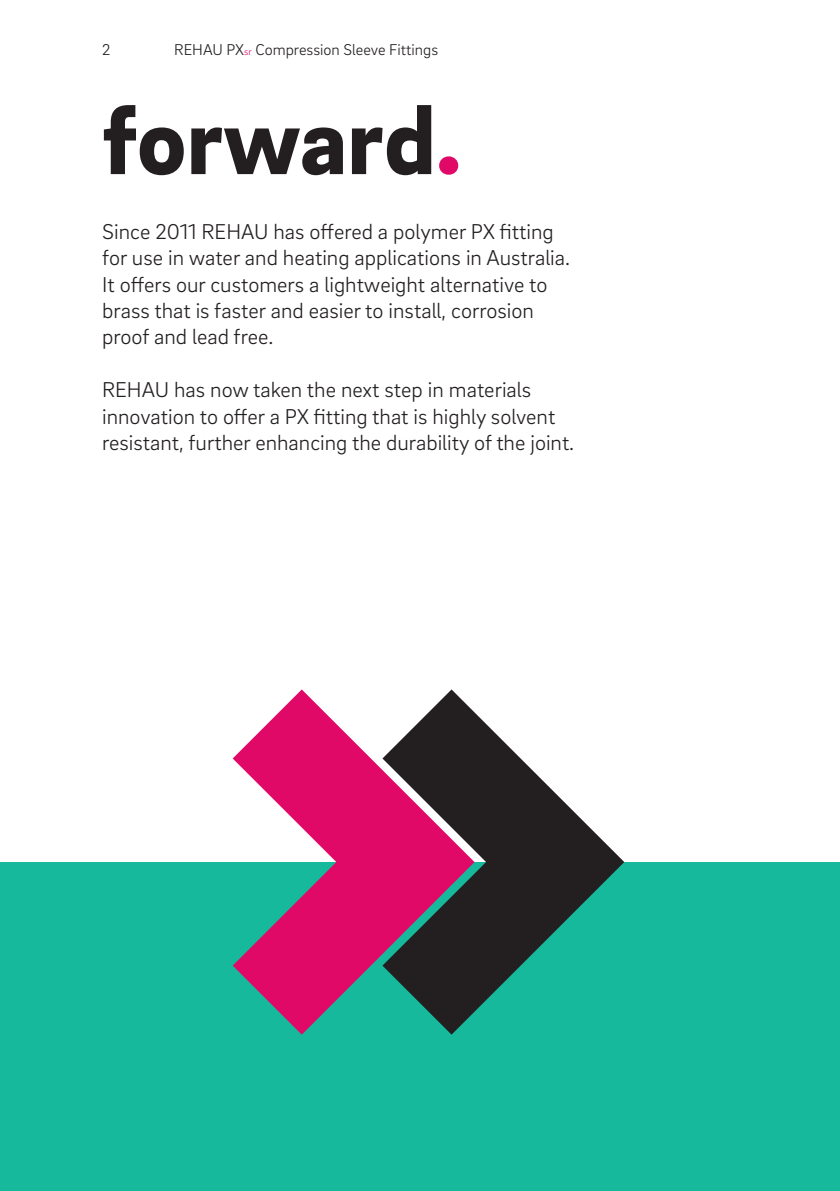
<style>
.page{position:relative;width:840px;height:1191px;background:#fff}
.page>*{position:absolute;margin:0;border:0;box-sizing:border-box;transform-origin:0 0}
.t1{font:900 100px "Brix Sans";color:#231f20}
.t2{font:300 22px/26.4px "Brix Sans";color:#231f20}
.t3{font:300 16px "Brix Sans";color:#231f20}
.s1{font-size:10px;color:#e10968}
.s2{color:#e10968}
</style>
<div class="page">
<div style="left:0;top:862px;width:839px;height:329px;background:#16b99b"></div>
<svg style="left:232px;top:689px;width:150px;height:345px;fill:#e10968"></svg>
<svg style="left:382px;top:689px;width:242px;height:345px"></svg>
<p class="t3" style="left:102px;top:39px;width:10px">2</p>
<p class="t3" style="left:174px;top:39px;width:265px">REHAU PX<span class="s1">sr</span> Compression Sleeve Fittings</p>
<h1 class="t1" style="left:102px;top:74px;width:360px">forward<span class="s2">.</span></h1>
<p class="t2" style="left:102px;top:217px;width:469px">Since 2011 REHAU has offered a polymer PX fitting for use in water and heating applications in Australia.<br>It offers our customers a lightweight alternative to brass that is faster and easier to install, corrosion proof and lead free.</p>
<p class="t2" style="left:102px;top:376px;width:473px">REHAU has now taken the next step in materials innovation to offer a PX fitting that is highly solvent resistant, further enhancing the durability of the joint.</p>
</div>
